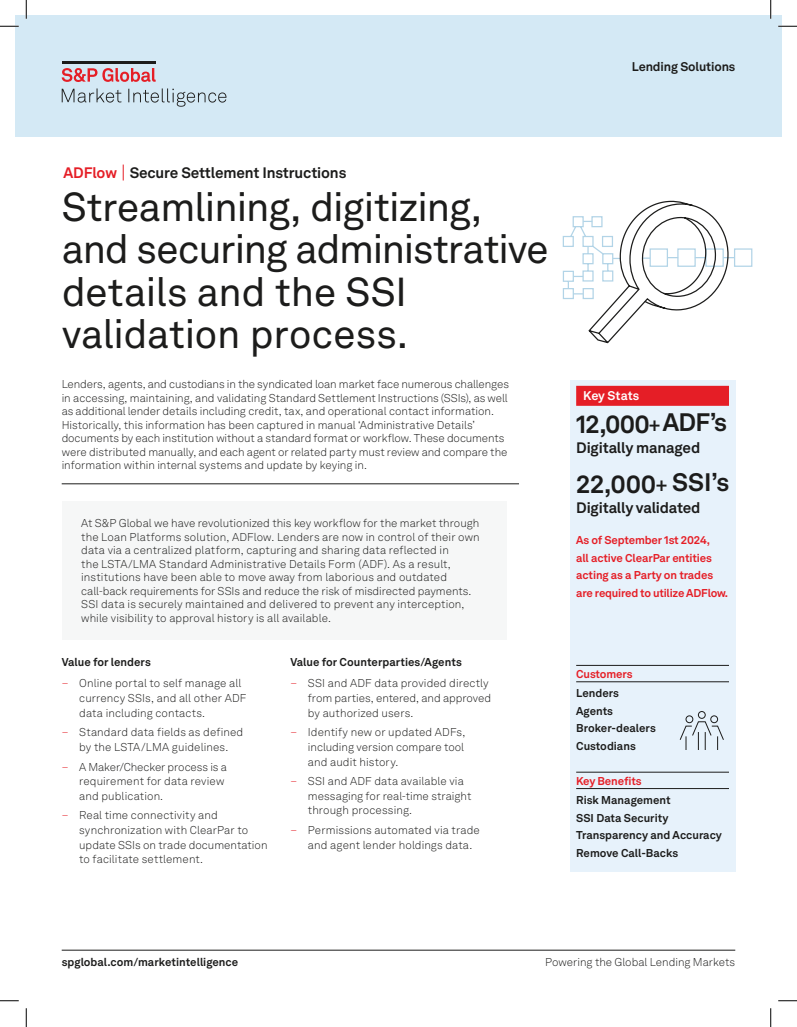
<style>
.page{position:relative;width:797px;height:1027px;background:#fff}
.page>*{position:absolute;margin:0;border:0;box-sizing:border-box;transform-origin:0 0}
._03_Headline{font:40px/42.5px "Akkurat LL";letter-spacing:-.025em;color:#1c1c1b}
.t1{font:700 25px "Akkurat LL";letter-spacing:-.02em;color:#1c1c1b}
.headline_text{font:700 15px "Akkurat LL";letter-spacing:-.01em;color:#1c1c1b}
.headline_text-2{font:700 12.5px "Akkurat LL";letter-spacing:-.01em;color:#1c1c1b}
.t2{font:700 12.5px "Akkurat LL";color:#fff}
._06_Intro{font:300 11.25px/14.6px "Akkurat LL";color:#1c1c1b}
.Body_copy_1_-_9_Auto{font:300 11.25px/13.5px "Akkurat LL";letter-spacing:.005em;color:#1c1c1b}
._02_Subheads{font:700 11.25px "Akkurat LL";color:#1c1c1b}
.headline_text-3{font:700 11.25px/17.5px "Akkurat LL";letter-spacing:-.01em;color:#e51e26}
.s1{color:#e51e26}
.s2{font-size:17.5px}
</style>
<div class="page">
<div style="left:15px;top:15px;width:767px;height:121px;background:#d4e9f5"></div>
<hr style="left:62px;top:484px;width:457px;height:1px;background:#1c1c1b">
<hr style="left:62px;top:950px;width:673px;height:1px;background:#1c1c1b">
<svg style="left:62px;top:88px;width:164px;height:19px"></svg>
<svg style="left:62px;top:68px;width:94px;height:14px"></svg>
<hr style="left:62px;top:62px;width:94px;height:2px;background:#1c1c1b">
<div style="left:570px;top:380px;width:165px;height:491px;background:#e7f2fb"></div>
<hr style="left:576px;top:665px;width:153px;height:1px;background:#1c1c1b">
<hr style="left:576px;top:682px;width:153px;height:1px;background:#1c1c1b">
<hr style="left:576px;top:772px;width:153px;height:1px;background:#1c1c1b">
<hr style="left:576px;top:788px;width:153px;height:1px;background:#1c1c1b">
<div style="left:576px;top:386px;width:153px;height:20px;background:#e51e26"></div>
<svg style="left:679px;top:711px;width:45px;height:39px"></svg>
<div style="left:62px;top:501px;width:444px;height:138px;background:#f6f7f7"></div>
<svg style="left:123px;top:165px;width:1px;height:15px"></svg>
<svg style="left:562px;top:200px;width:191px;height:144px"></svg>
<svg style="left:0;top:25px;width:19px;height:2px"></svg>
<svg style="left:778px;top:25px;width:19px;height:2px"></svg>
<svg style="left:0;top:1000px;width:19px;height:1px"></svg>
<svg style="left:778px;top:1000px;width:19px;height:1px"></svg>
<svg style="left:25px;top:0;width:2px;height:19px"></svg>
<svg style="left:25px;top:1008px;width:2px;height:19px"></svg>
<svg style="left:770px;top:0;width:1px;height:19px"></svg>
<svg style="left:770px;top:1008px;width:1px;height:19px"></svg>
<p class="headline_text-2" style="left:632px;top:57px;width:105px">Lending Solutions</p>
<p class="headline_text" style="left:63px;top:161px;width:284px"><span class="s1">ADFlow</span> Secure Settlement Instructions</p>
<p class="_03_Headline" style="left:62px;top:183px;width:489px">Streamlining, digitizing, and securing administrative details and the SSI validation process.</p>
<p class="_06_Intro" style="left:62px;top:377px;width:449px;line-height:13.5px">Lenders, agents, and custodians in the syndicated loan market face numerous challenges in accessing, maintaining, and validating Standard Settlement Instructions (SSIs), as well as additional lender details including credit, tax, and operational contact information.<br>Historically, this information has been captured in manual ‘Administrative Details’ documents by each institution without a standard format or workflow. These documents were distributed manually, and each agent or related party must review and compare the information within internal systems and update by keying in.</p>
<p class="Body_copy_1_-_9_Auto" style="left:81px;top:516px;width:400px">At S&amp;P Global we have revolutionized this key workflow for the market through the Loan Platforms solution, ADFlow. Lenders are now in control of their own data via a centralized platform, capturing and sharing data reflected in<br>the LSTA/LMA Standard Administrative Details Form (ADF). As a result, institutions have been able to move away from laborious and outdated call-back requirements for SSIs and reduce the risk of misdirected payments.<br>SSI data is securely maintained and delivered to prevent any interception, while visibility to approval history is all available.</p>
<p class="_02_Subheads" style="left:62px;top:653px;width:91px">Value for lenders</p>
<p class="_06_Intro" style="left:79px;top:676px;width:169px;text-indent:-18px"><span class="s1">–</span> Online portal to self manage all currency SSIs, and all other ADF data including contacts.</p>
<p class="_06_Intro" style="left:62px;top:725px;width:183px;text-align:center"><span class="s1">–</span> Standard data fields as defined by the LSTA/LMA guidelines.</p>
<p class="_06_Intro" style="left:79px;top:759px;width:149px;text-indent:-18px"><span class="s1">–</span> A Maker/Checker process is a requirement for data review and publication.</p>
<p class="_06_Intro" style="left:79px;top:808px;width:190px;text-indent:-18px"><span class="s1">–</span> Real time connectivity and synchronization with ClearPar to update SSIs on trade documentation to facilitate settlement.</p>
<p class="_02_Subheads" style="left:290px;top:653px;width:173px">Value for Counterparties/Agents</p>
<p class="_06_Intro" style="left:308px;top:676px;width:185px;text-indent:-18px"><span class="s1">–</span> SSI and ADF data provided directly from parties, entered, and approved by authorized users.</p>
<p class="_06_Intro" style="left:308px;top:725px;width:159px;text-align:justify;text-indent:-18px"><span class="s1">–</span> Identify new or updated ADFs, including version compare tool and audit history.</p>
<p class="_06_Intro" style="left:308px;top:774px;width:165px;text-indent:-18px"><span class="s1">–</span> SSI and ADF data available via messaging for real-time straight through processing.</p>
<p class="_06_Intro" style="left:308px;top:822px;width:173px;text-indent:-18px"><span class="s1">–</span> Permissions automated via trade and agent lender holdings data.</p>
<p class="t2" style="left:583px;top:386px;width:57px">Key Stats</p>
<p class="t1" style="left:576px;top:405px;width:152px">12,000<span class="s2">+</span> ADF’s</p>
<p class="headline_text" style="left:576px;top:436px;width:125px">Digitally managed</p>
<p class="t1" style="left:576px;top:465px;width:154px">22,000<span class="s2">+</span> SSI’s</p>
<p class="headline_text" style="left:576px;top:496px;width:126px">Digitally validated</p>
<p class="headline_text-3" style="left:576px;top:531px;width:153px">As of September 1st 2024,<br>all active ClearPar entities acting as a Party on trades are required to utilize ADFlow.</p>
<p class="headline_text-3" style="left:576px;top:665px;width:58px">Customers</p>
<p class="_02_Subheads" style="left:576px;top:685px;width:44px">Lenders</p>
<p class="_02_Subheads" style="left:576px;top:702px;width:38px">Agents</p>
<p class="_02_Subheads" style="left:576px;top:720px;width:81px">Broker-dealers</p>
<p class="_02_Subheads" style="left:576px;top:737px;width:61px">Custodians</p>
<p class="headline_text-3" style="left:576px;top:771px;width:67px">Key Benefits</p>
<p class="_02_Subheads" style="left:576px;top:791px;width:96px">Risk Management</p>
<p class="_02_Subheads" style="left:576px;top:809px;width:94px">SSI Data Security</p>
<p class="_02_Subheads" style="left:576px;top:826px;width:147px">Transparency and Accuracy</p>
<p class="_02_Subheads" style="left:576px;top:844px;width:103px">Remove Call-Backs</p>
<p class="_02_Subheads" style="left:62px;top:953px;width:178px">spglobal.com/marketintelligence</p>
<p class="_06_Intro" style="left:545px;top:954px;width:192px">Powering the Global Lending Markets</p>
</div>
